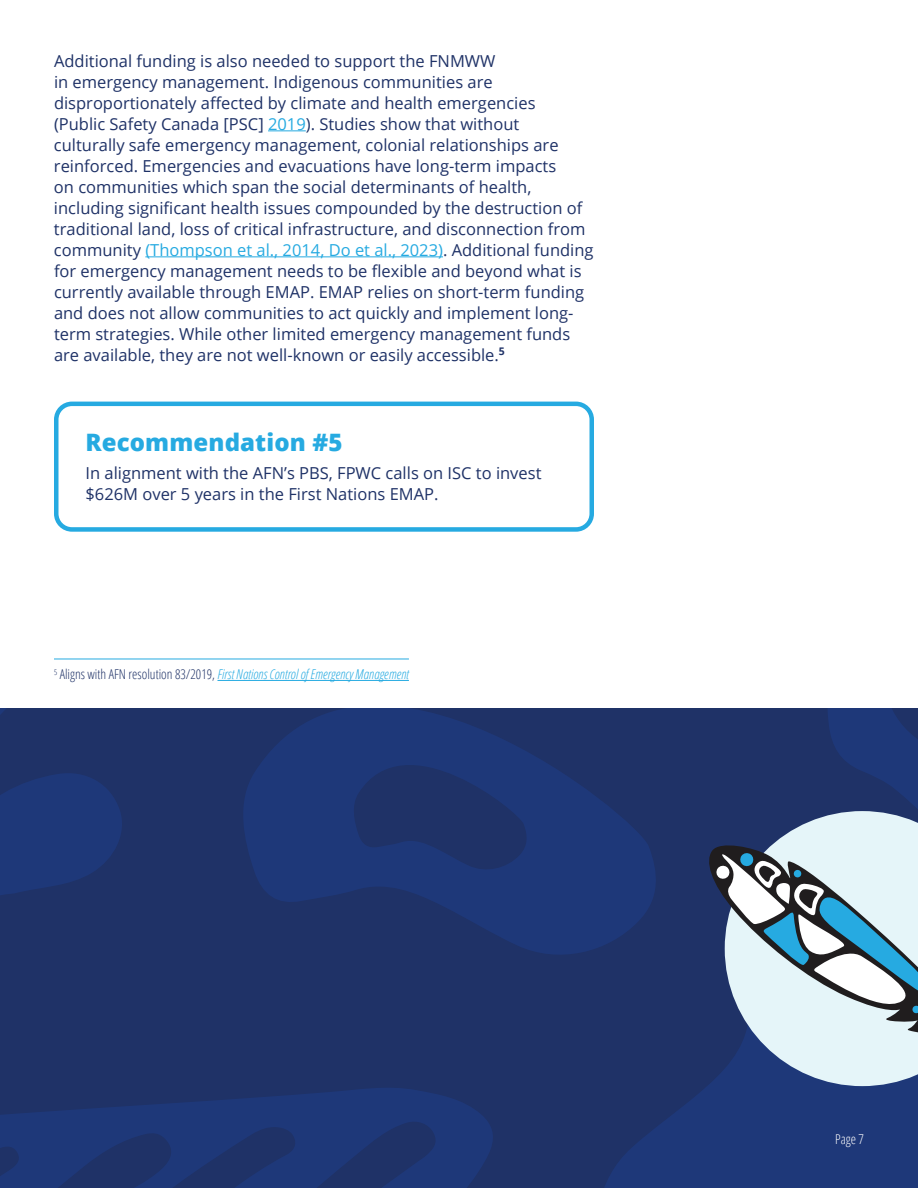
<style>
.page{position:relative;width:918px;height:1188px;background:#fff}
.page>*{position:absolute;margin:0;border:0;box-sizing:border-box;transform-origin:0 0}
.t1{font:800 24px "Open Sans";letter-spacing:.005em;color:#26aae1}
.t2{font:16.5px/21px "Open Sans";color:#1f3267}
.t3{font:italic 300 condensed 13.5px "Open Sans";color:#26aae1}
.t4{font:300 condensed 13.5px "Open Sans";color:#fff}
.s1{color:#26aae1}
.s2{font-style:normal;color:#1f3267}
</style>
<div class="page">
<div style="left:0;top:708px;width:918px;height:480px;background:#1f3267"></div>
<svg style="left:0;top:708px;width:122px;height:187px"></svg>
<svg style="left:0;top:1088px;width:493px;height:100px;fill:#1e3879"></svg>
<svg style="left:243px;top:708px;width:413px;height:247px;fill:#1e3879"></svg>
<svg style="left:588px;top:928px;width:330px;height:260px;fill:#1e3879"></svg>
<hr style="left:268px;top:130px;width:38px;height:1px;background:#26aae1">
<hr style="left:145px;top:256px;width:298px;height:1px;background:#26aae1">
<div style="left:54px;top:402px;width:540px;height:130px;border:4px solid #26aae1;border-radius:16px"></div>
<svg style="left:725px;top:1049px;width:193px;height:37px;background:#94a8c4"></svg>
<svg style="left:708px;top:848px;width:210px;height:201px;fill:#e5f5f9"></svg>
<svg style="left:716px;top:708px;width:202px;height:307px"></svg>
<hr style="left:54px;top:659px;width:355px;height:1px;background:#26aae1">
<hr style="left:217px;top:680px;width:192px;height:1px;background:#26aae1">
<p class="t2" style="left:54px;top:50px;width:541px">Additional funding is also needed to support the FNMWW<br>in emergency management. Indigenous communities are disproportionately affected by climate and health emergencies<br>(Public Safety Canada [PSC] <span class="s1">2019</span>). Studies show that without culturally safe emergency management, colonial relationships are reinforced. Emergencies and evacuations have long-term impacts<br>on communities which span the social determinants of health, including significant health issues compounded by the destruction of traditional land, loss of critical infrastructure, and disconnection from community <span class="s1">(Thompson et al., 2014, Do et al., 2023)</span>. Additional funding for emergency management needs to be flexible and beyond what is currently available through EMAP. EMAP relies on short-term funding and does not allow communities to act quickly and implement long&shy;term strategies. While other limited emergency management funds are available, they are not well-known or easily accessible.<sup>5</sup></p>
<h1 class="t1" style="left:86px;top:424px;width:258px">Recommendation #5</h1>
<p class="t2" style="left:86px;top:462px;width:458px">In alignment with the AFN’s PBS, FPWC calls on ISC to invest $626M over 5 years in the First Nations EMAP.</p>
<p class="t3" style="left:54px;top:665px;width:356px"><sup>5</sup> <span class="s2">Aligns with AFN resolution 83/2019,</span> First Nations Control of Emergency Management</p>
<p class="t4" style="left:835px;top:1130px;width:30px">Page 7</p>
</div>
